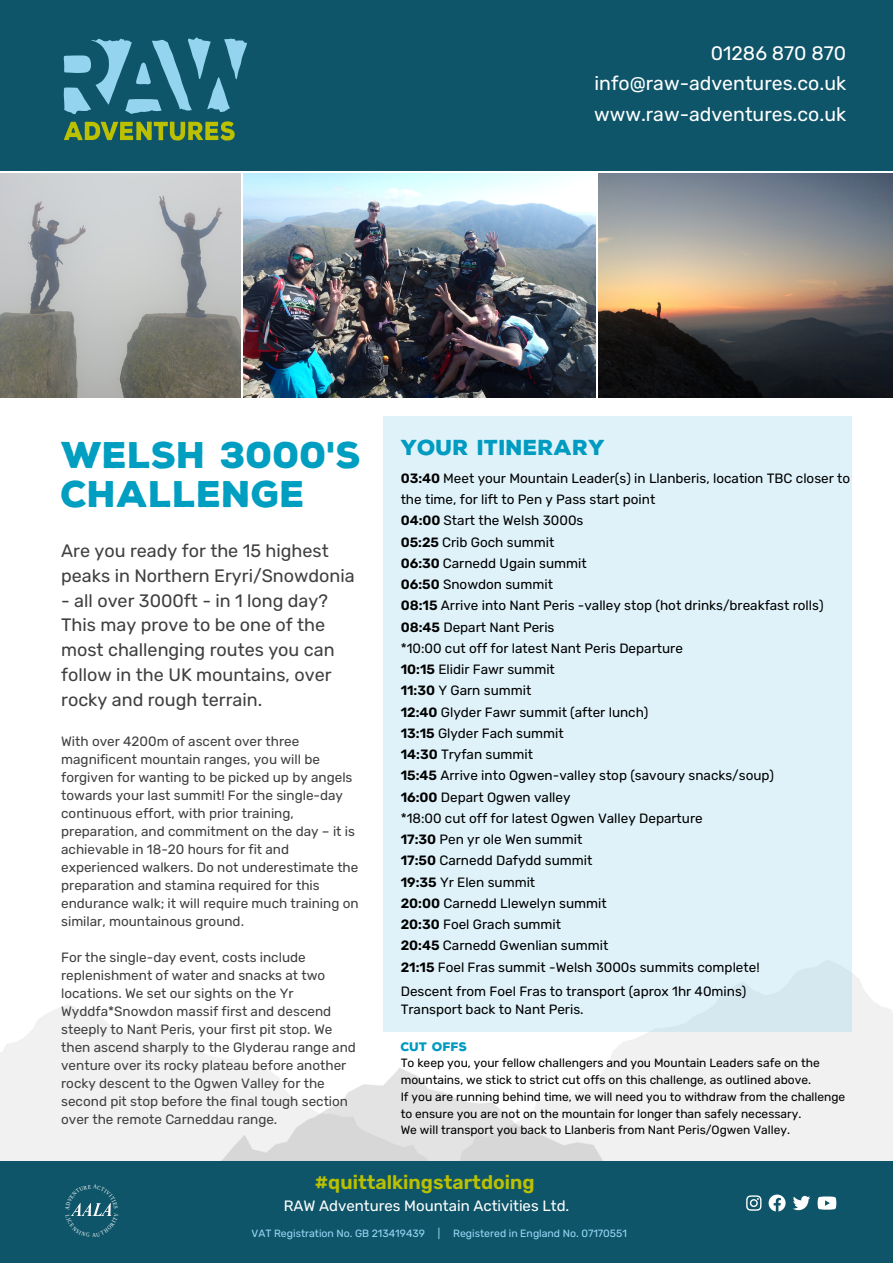
<style>
.page{position:relative;width:893px;height:1264px;background:#fff}
.page>*{position:absolute;margin:0;border:0;box-sizing:border-box;transform-origin:0 0}
.t1{font:900 36px "Nexa Rust Sans";color:#009ec0}
.t2{font:900 21px "Nexa Rust Sans";color:#009bc1}
.t3{font:19.5px "Rubik";color:#fff}
.t4{font:600 19.5px "Rubik";color:#bbc000}
.t5{font:18px/24.8px "Rubik";color:#404040}
.t6{font:15px "Rubik";color:#fff}
.t7{font:13.5px/21.3px "Rubik";color:#000}
.t8{font:13.5px/18px "Rubik";color:#404040}
.t9{font:12px/16.8px "Rubik";color:#000}
.t10{font:900 12px "Nexa Rust Sans";color:#009bc1}
.t11{font:10.5px "Rubik";color:#99d7f7}
.s1{font-weight:600}
</style>
<div class="page">
<div style="left:0;top:0;width:892px;height:170px;background:#0f5569"></div>
<div style="left:0;top:1160px;width:892px;height:102px;background:#0f5569"></div>
<img style="left:0;top:173px;width:241px;height:224px">
<img style="left:598px;top:173px;width:294px;height:224px">
<img style="left:243px;top:173px;width:352px;height:224px">
<div style="left:383px;top:416px;width:468px;height:615px;background:#dff2f9"></div>
<svg style="left:64px;top:37px;width:183px;height:77px"></svg>
<svg style="left:64px;top:121px;width:171px;height:19px"></svg>
<svg style="left:746px;top:1195px;width:15px;height:15px"></svg>
<svg style="left:768px;top:1194px;width:17px;height:17px"></svg>
<svg style="left:793px;top:1195px;width:17px;height:15px"></svg>
<svg style="left:817px;top:1196px;width:19px;height:13px"></svg>
<svg style="left:71px;top:1203px;width:41px;height:13px"></svg>
<p class="t3" style="left:710px;top:42px;width:137px">01286 870 870</p>
<p class="t3" style="left:594px;top:72px;width:253px">info@raw-adventures.co.uk</p>
<p class="t3" style="left:594px;top:102px;width:253px">www.raw-adventures.co.uk</p>
<p class="t1" style="left:61px;top:434px;width:301px">WELSH 3000'S</p>
<p class="t1" style="left:61px;top:472px;width:246px">CHALLENGE</p>
<p class="t5" style="left:61px;top:538px;width:295px">Are you ready for the 15 highest peaks in Northern Eryri/Snowdonia</p>
<p class="t5" style="left:61px;top:588px;width:268px">- all over 3000ft - in 1 long day?</p>
<p class="t5" style="left:61px;top:613px;width:275px">This may prove to be one of the most challenging routes you can follow in the UK mountains, over rocky and rough terrain.</p>
<p class="t8" style="left:61px;top:732px;width:299px">With over 4200m of ascent over three magnificent mountain ranges, you will be forgiven for wanting to be picked up by angels towards your last summit! For the single-day continuous effort, with prior training, preparation, and commitment on the day – it is achievable in 18-20 hours for fit and experienced walkers. Do not underestimate the preparation and stamina required for this endurance walk; it will require much training on similar, mountainous ground.</p>
<p class="t8" style="left:61px;top:948px;width:296px">For the single-day event, costs include replenishment of water and snacks at two locations. We set our sights on the Yr Wyddfa*Snowdon massif first and descend steeply to Nant Peris, your first pit stop. We then ascend sharply to the Glyderau range and venture over its rocky plateau before another rocky descent to the Ogwen Valley for the second pit stop before the final tough section over the remote Carneddau range.</p>
<p class="t2" style="left:400px;top:435px;width:206px">YOUR ITINERARY</p>
<p class="t7" style="left:400px;top:467px;width:451px"><span class="s1">03:40</span> Meet your Mountain Leader(s) in Llanberis, location TBC closer to the time, for lift to Pen y Pass start point</p>
<p class="t7" style="left:400px;top:510px;width:184px"><span class="s1">04:00</span> Start the Welsh 3000s</p>
<p class="t7" style="left:400px;top:531px;width:155px"><span class="s1">05:25</span> Crib Goch summit</p>
<p class="t7" style="left:400px;top:552px;width:187px"><span class="s1">06:30</span> Carnedd Ugain summit</p>
<p class="t7" style="left:400px;top:574px;width:154px"><span class="s1">06:50</span> Snowdon summit</p>
<p class="t7" style="left:400px;top:595px;width:424px"><span class="s1">08:15</span> Arrive into Nant Peris -valley stop (hot drinks/breakfast rolls)</p>
<p class="t7" style="left:400px;top:616px;width:155px"><span class="s1">08:45</span> Depart Nant Peris</p>
<p class="t7" style="left:400px;top:637px;width:284px">*10:00 cut off for latest Nant Peris Departure</p>
<p class="t7" style="left:400px;top:658px;width:156px"><span class="s1">10:15</span> Elidir Fawr summit</p>
<p class="t7" style="left:400px;top:680px;width:132px"><span class="s1">11:30</span> Y Garn summit</p>
<p class="t7" style="left:400px;top:701px;width:249px"><span class="s1">12:40</span> Glyder Fawr summit (after lunch)</p>
<p class="t7" style="left:400px;top:722px;width:164px"><span class="s1">13:15</span> Glyder Fach summit</p>
<p class="t7" style="left:400px;top:743px;width:134px"><span class="s1">14:30</span> Tryfan summit</p>
<p class="t7" style="left:400px;top:765px;width:375px"><span class="s1">15:45</span> Arrive into Ogwen-valley stop (savoury snacks/soup)</p>
<p class="t7" style="left:400px;top:786px;width:171px"><span class="s1">16:00</span> Depart Ogwen valley</p>
<p class="t7" style="left:400px;top:807px;width:303px">*18:00 cut off for latest Ogwen Valley Departure</p>
<p class="t7" style="left:400px;top:828px;width:183px"><span class="s1">17:30</span> Pen yr ole Wen summit</p>
<p class="t7" style="left:400px;top:850px;width:193px"><span class="s1">17:50</span> Carnedd Dafydd summit</p>
<p class="t7" style="left:400px;top:871px;width:136px"><span class="s1">19:35</span> Yr Elen summit</p>
<p class="t7" style="left:400px;top:892px;width:207px"><span class="s1">20:00</span> Carnedd Llewelyn summit</p>
<p class="t7" style="left:400px;top:913px;width:162px"><span class="s1">20:30</span> Foel Grach summit</p>
<p class="t7" style="left:400px;top:935px;width:209px"><span class="s1">20:45</span> Carnedd Gwenlian summit</p>
<p class="t7" style="left:400px;top:956px;width:360px"><span class="s1">21:15</span> Foel Fras summit -Welsh 3000s summits complete!</p>
<p class="t7" style="left:400px;top:980px;width:347px">Descent from Foel Fras to transport (aprox 1hr 40mins)</p>
<p class="t7" style="left:400px;top:999px;width:184px">Transport back to Nant Peris.</p>
<p class="t10" style="left:400px;top:1039px;width:68px">CUT OFFS</p>
<p class="t9" style="left:400px;top:1054px;width:420px">To keep you, your fellow challengers and you Mountain Leaders safe on the mountains, we stick to strict cut offs on this challenge, as outlined above.</p>
<p class="t9" style="left:400px;top:1088px;width:446px">If you are running behind time, we will need you to withdraw from the challenge to ensure you are not on the mountain for longer than safely necessary.</p>
<p class="t9" style="left:400px;top:1121px;width:391px">We will transport you back to Llanberis from Nant Peris/Ogwen Valley.</p>
<p class="t4" style="left:315px;top:1171px;width:221px">#quittalkingstartdoing</p>
<p class="t6" style="left:284px;top:1196px;width:287px">RAW Adventures Mountain Activities Ltd.</p>
<p class="t11" style="left:251px;top:1227px;width:377px">VAT Registration No. GB 213419439 | Registered in England No. 07170551</p>
</div>
